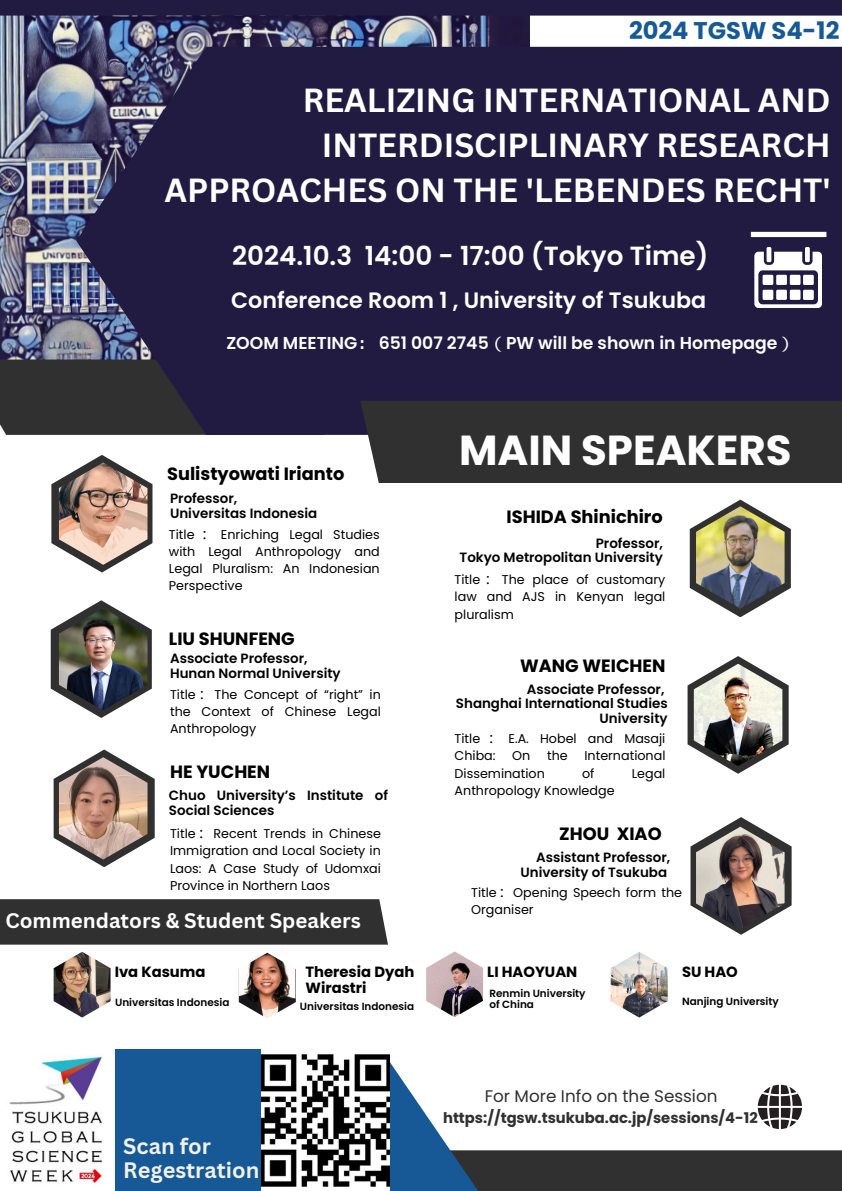
<style>
.page{position:relative;width:842px;height:1191px;background:#fff}
.page>*{position:absolute;margin:0;border:0;box-sizing:border-box;transform-origin:0 0}
.t1{font:700 41.9px "Poppins";color:#fff}
.t2{font:700 32.5px/45px "Canva Sans";color:#fff;text-align:right}
.t3{font:600 26.2px "Poppins";color:#fff}
.t4{font:700 24.1px "Poppins";color:#175996}
.t5{font:600 22.2px "Poppins";color:#fff}
.t6{font:700 21.8px/23.2px "Canva Sans";color:#f1f1e6}
.t7{font:700 20.5px "Canva Sans";color:#fff}
.t8{font:700 17.8px "Poppins";color:#000}
.t9{font:700 17.7px "Poppins";color:#000}
.t10{font:600 17.2px "Poppins";color:#fff}
.t11{font:16.8px "Poppins";color:#303030}
.t12{font:700 14.8px "Poppins";color:#000}
.t13{font:700 14.7px "Poppins";color:#303030}
.t14{font:600 13.4px/14.2px "Poppins";color:#000;text-align:right}
.t15{font:12.7px/17.2px "Poppins";color:#000;text-align:justify}
.t16{font:600 10.4px "Poppins";color:#000}
.s1{font-family:"Wen Quan Yi Micro Hei";font-weight:400}
.s2{font-family:"Noto Sans CJ Ksc"}
</style>
<div class="page">
<img style="left:0;top:16px;width:530px;height:343px">
<div style="left:0;top:359px;width:76px;height:76px;background:#303030"></div>
<div style="left:300px;top:1150px;width:542px;height:40px;background:#303030"></div>
<svg style="left:115px;top:1049px;width:401px;height:141px;fill:#175996"></svg>
<svg style="left:76px;top:47px;width:766px;height:388px;background:#252044"></svg>
<div style="left:360px;top:401px;width:482px;height:82px;background:#303030"></div>
<svg style="left:690px;top:499px;width:101px;height:118px"></svg>
<svg style="left:688px;top:656px;width:101px;height:117px"></svg>
<svg style="left:690px;top:817px;width:102px;height:117px"></svg>
<svg style="left:758px;top:1084px;width:44px;height:44px"></svg>
<div style="left:751px;top:232px;width:75px;height:5px;background:#fff"></div>
<img style="left:696px;top:506px;width:89px;height:102px">
<img style="left:694px;top:663px;width:88px;height:103px">
<img style="left:696px;top:826px;width:89px;height:102px">
<hr style="left:767px;top:247px;width:4px;height:15px;background:#fff">
<div style="left:805px;top:247px;width:5px;height:15px;background:#fff"></div>
<svg style="left:754px;top:252px;width:68px;height:56px"></svg>
<div style="left:0;top:0;width:842px;height:16px;background:#211b41"></div>
<img style="left:9px;top:1055px;width:94px;height:128px">
<svg style="left:51px;top:455px;width:101px;height:117px"></svg>
<svg style="left:51px;top:600px;width:101px;height:118px"></svg>
<svg style="left:54px;top:749px;width:101px;height:118px"></svg>
<img style="left:59px;top:462px;width:88px;height:102px">
<img style="left:59px;top:608px;width:88px;height:102px">
<img style="left:59px;top:757px;width:88px;height:102px">
<img style="left:261px;top:1049px;width:128px;height:141px">
<img style="left:54px;top:951px;width:57px;height:66px">
<img style="left:239px;top:952px;width:57px;height:66px">
<img style="left:426px;top:951px;width:57px;height:66px">
<img style="left:611px;top:952px;width:57px;height:65px">
<div style="left:0;top:899px;width:388px;height:45px;background:#303030"></div>
<p class="t4" style="left:629px;top:13px;width:212px">2024 TGSW S4-12</p>
<p class="t2" style="left:165px;top:76px;width:668px">REALIZING INTERNATIONAL AND<br>INTERDISCIPLINARY RESEARCH<br>APPROACHES ON THE 'LEBENDES RECHT'</p>
<p class="t3" style="left:232px;top:237px;width:478px">2024.10.3 14:00 - 17:00 (Tokyo Time)</p>
<p class="t5" style="left:231px;top:284px;width:477px">Conference Room 1 , University of Tsukuba</p>
<p class="t10" style="left:226px;top:331px;width:570px">ZOOM MEETING<span class="s1">：</span> 651 007 2745<span class="s1">（</span>PW will be shown in Homepage<span class="s1">）</span></p>
<p class="t8" style="left:167px;top:461px;width:179px">Sulistyowati Irianto</p>
<p class="t14" style="left:170px;top:491px;width:69px">Professor,</p>
<h6 class="t14" style="left:170px;top:505px;width:149px">Universitas Indonesia</h6>
<p class="t15" style="left:169px;top:525px;width:212px">Title <span class="s2">：</span> Enriching Legal Studies with Legal Anthropology and Legal Pluralism: An Indonesian Perspective</p>
<p class="t8" style="left:169px;top:626px;width:127px">LIU SHUNFENG</p>
<p class="t14" style="left:170px;top:651px;width:139px">Associate Professor,</p>
<h6 class="t14" style="left:170px;top:665px;width:172px">Hunan Normal University</h6>
<p class="t15" style="left:170px;top:685px;width:212px">Title <span class="s2">：</span> The Concept of “right” in the Context of Chinese Legal Anthropology</p>
<p class="t8" style="left:170px;top:759px;width:102px">HE YUCHEN</p>
<p class="t14" style="left:169px;top:788px;width:221px;text-align:left">Chuo University’s Institute of<br>Social Sciences</p>
<p class="t15" style="left:170px;top:825px;width:212px">Title <span class="s2">：</span> Recent Trends in Chinese Immigration and Local Society in Laos: A Case Study of Udomxai Province in Northern Laos</p>
<p class="t7" style="left:5px;top:906px;width:357px">Commendators &amp; Student Speakers</p>
<p class="t1" style="left:459px;top:421px;width:334px">MAIN SPEAKERS</p>
<p class="t9" style="left:507px;top:504px;width:158px">ISHIDA Shinichiro</p>
<h6 class="t14" style="left:596px;top:536px;width:69px">Professor,</h6>
<p class="t14" style="left:460px;top:550px;width:205px">Tokyo Metropolitan University</p>
<p class="t15" style="left:455px;top:571px;width:212px">Title <span class="s2">：</span> The place of customary law and AJS in Kenyan legal pluralism</p>
<p class="t9" style="left:520px;top:653px;width:147px">WANG WEICHEN</p>
<p class="t14" style="left:527px;top:682px;width:139px">Associate Professor,</p>
<h5 class="t14" style="left:456px;top:696px;width:213px">Shanghai International Studies<br>University</h5>
<p class="t15" style="left:455px;top:730px;width:212px">Title <span class="s2">：</span> E.A. Hobel and Masaji<br>Chiba:</p>
<p class="t15" style="left:512px;top:747px;width:20px">On</p>
<p class="t15" style="left:547px;top:747px;width:22px">the</p>
<p class="t15" style="left:584px;top:747px;width:83px">International</p>
<p class="t15" style="left:455px;top:764px;width:92px">Dissemination</p>
<p class="t15" style="left:582px;top:764px;width:14px">of</p>
<p class="t15" style="left:632px;top:764px;width:35px">Legal</p>
<p class="t15" style="left:455px;top:781px;width:161px">Anthropology Knowledge</p>
<p class="t9" style="left:559px;top:821px;width:104px">ZHOU XIAO</p>
<p class="t14" style="left:536px;top:850px;width:136px">Assistant Professor,</p>
<h6 class="t14" style="left:520px;top:864px;width:148px">University of Tsukuba</h6>
<p class="t15" style="left:471px;top:883px;width:212px">Title<span class="s2">：</span>Opening Speech form the<br>Organiser</p>
<p class="t12" style="left:115px;top:961px;width:92px">Iva Kasuma</p>
<p class="t12" style="left:305px;top:961px;width:110px">Theresia Dyah</p>
<p class="t12" style="left:487px;top:961px;width:91px">LI HAOYUAN</p>
<p class="t12" style="left:305px;top:977px;width:63px">Wirastri</p>
<p class="t12" style="left:682px;top:961px;width:57px">SU HAO</p>
<p class="t16" style="left:489px;top:985px;width:98px">Renmin University</p>
<p class="t16" style="left:489px;top:996px;width:46px">of China</p>
<p class="t16" style="left:682px;top:993px;width:98px">Nanjing University</p>
<p class="t16" style="left:115px;top:995px;width:116px">Universitas Indonesia</p>
<p class="t16" style="left:300px;top:998px;width:116px">Universitas Indonesia</p>
<p class="t6" style="left:123px;top:1134px;width:138px">Scan for<br>Regestration</p>
<p class="t11" style="left:485px;top:1084px;width:234px">For More Info on the Session</p>
<p class="t13" style="left:443px;top:1107px;width:316px">https://tgsw.tsukuba.ac.jp/sessions/4-12</p>
</div>
